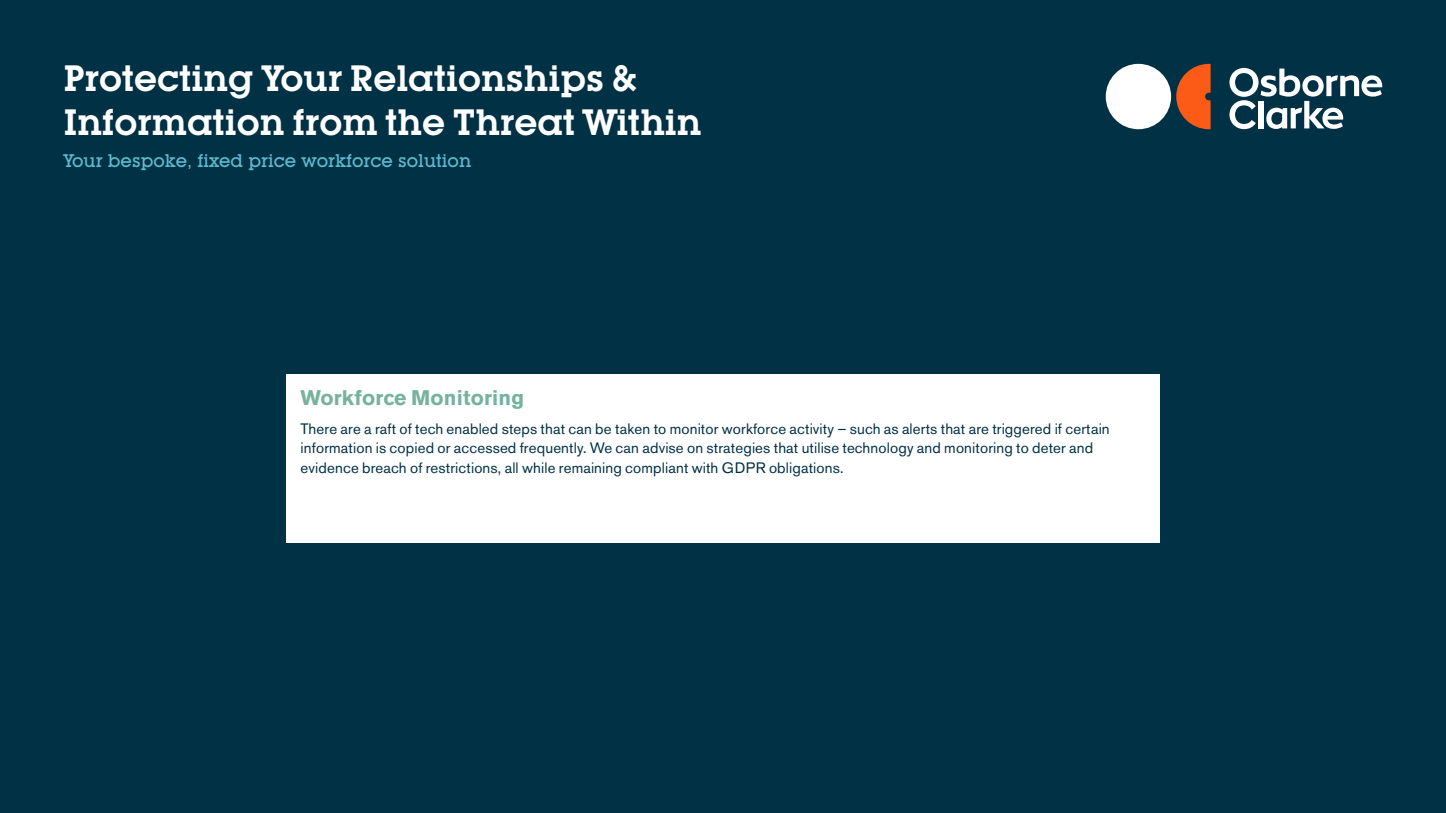
<style>
.page{position:relative;width:1446px;height:813px;background:#fff}
.page>*{position:absolute;margin:0;border:0;box-sizing:border-box;transform-origin:0 0}
.t1{font:600 36px/43.2px "Lubalin Graph IT Cby BT";color:#fff}
.t2{font:700 21px "Akzidenz Grotesk BE";letter-spacing:.01em;color:#75b39d}
.t3{font:500 18px "Lubalin Graph IT Cby BT";color:#5eb9cf}
.t4{font:15px/19.5px "Akzidenz Grotesk BE";letter-spacing:.01em;color:#003145}
</style>
<div class="page">
<div style="left:0;top:0;width:1446px;height:812px;background:#003145"></div>
<div style="left:1106px;top:64px;width:65px;height:65px;background:#fff;border-radius:50%"></div>
<svg style="left:1176px;top:64px;width:34px;height:65px"></svg>
<svg style="left:1229px;top:68px;width:153px;height:61px"></svg>
<div style="left:286px;top:374px;width:873px;height:168px;background:#fff"></div>
<h1 class="t1" style="left:64px;top:57px;width:639px">Protecting Your Relationships &amp;<br>Information from the Threat Within</h1>
<p class="t3" style="left:64px;top:150px;width:409px">Your bespoke, fixed price workforce solution</p>
<h2 class="t2" style="left:301px;top:385px;width:225px">Workforce Monitoring</h2>
<p class="t4" style="left:301px;top:418px;width:810px">There are a raft of tech enabled steps that can be taken to monitor workforce activity – such as alerts that are triggered if certain information is copied or accessed frequently. We can advise on strategies that utilise technology and monitoring to deter and evidence breach of restrictions, all while remaining compliant with GDPR obligations.</p>
</div>
